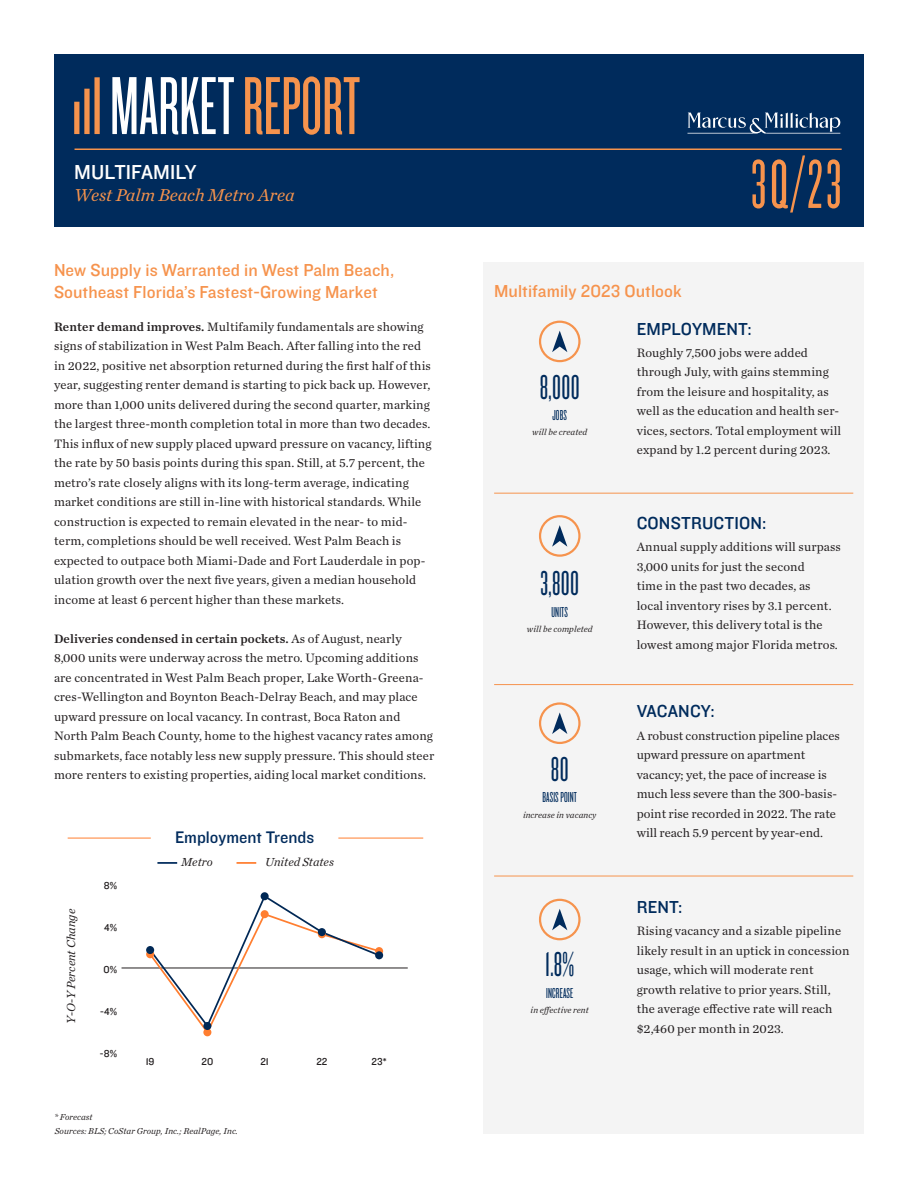
<style>
.page{position:relative;width:918px;height:1188px;background:#fff}
.page>*{position:absolute;margin:0;border:0;box-sizing:border-box;transform-origin:0 0}
._01_-_Header_-_Title{font:85.5px "Knockout 26 Junior Flywght";color:#fff}
._04_-_Header_-_Quarter{font:72px "Knockout 26 Junior Flywght";color:#f6934d}
._03_-_H3{font:36px "Knockout 26 Junior Flywght";letter-spacing:.01em;color:#002b5c}
._02_-_Header_-_Subtitle{font:21px "Knockout 31 Junior Middlewt";color:#fff}
._02_-_H2{font:18px/22.5px "Knockout 31 Junior Middlewt";letter-spacing:.005em;color:#f6934d}
._04_-_H4{font:18px "Knockout 31 Junior Middlewt";letter-spacing:.01em;color:#002b5c}
._03_-_Header_-_Location{font:italic 18px "Chronicle Text G1";color:#f6934d}
.Graphs{font:17.4px "Knockout 31 Junior Middlewt";color:#002b5c}
._03_-_H3-2{font:15px "Knockout 26 Junior Flywght";letter-spacing:.01em;color:#002b5c}
._05_-_Body{font:12.75px/19.5px "Chronicle Text G1";letter-spacing:.01em;color:#231f20}
.Graphs-2{font:italic 12.15px "Chronicle Text G1";color:#231f20}
.Graphs-3{font:10.5px "Knockout 31 Junior Middlewt";color:#231f20}
._06{font:italic 9px "Chronicle Text G1";letter-spacing:.005em;color:#231f20}
._03_-_H3-3{font:italic 9px "Chronicle Text G1";letter-spacing:.005em;color:#231f20}
.s1{color:#f6934d}
.s2{font-family:"Chronicle Text G1 Semi"}
</style>
<div class="page">
<div style="left:483px;top:262px;width:381px;height:872px;background:#f4f4f4"></div>
<svg style="left:552px;top:712px;width:15px;height:22px"></svg>
<div style="left:539px;top:702px;width:42px;height:42px;border:2px solid #f6934d;border-radius:50%"></div>
<svg style="left:552px;top:525px;width:15px;height:22px"></svg>
<div style="left:539px;top:515px;width:42px;height:42px;border:2px solid #f6934d;border-radius:50%"></div>
<svg style="left:552px;top:909px;width:15px;height:21px"></svg>
<div style="left:539px;top:899px;width:42px;height:41px;border:2px solid #f6934d;border-radius:50%"></div>
<svg style="left:552px;top:331px;width:15px;height:21px"></svg>
<div style="left:539px;top:321px;width:42px;height:41px;border:2px solid #f6934d;border-radius:50%"></div>
<hr style="left:494px;top:684px;width:359px;height:1px;background:#f6934d">
<hr style="left:494px;top:876px;width:359px;height:1px;background:#f6934d">
<hr style="left:494px;top:493px;width:359px;height:1px;background:#f6934d">
<hr style="left:68px;top:838px;width:83px;height:1px;background:#ff7e30">
<hr style="left:338px;top:838px;width:85px;height:1px;background:#ff7e30">
<svg style="left:237px;top:862px;width:19px;height:2px"></svg>
<hr style="left:157px;top:862px;width:20px;height:2px;background:#002b5c">
<hr style="left:122px;top:968px;width:286px;height:1px;background:#231f20">
<svg style="left:149px;top:895px;width:230px;height:139px"></svg>
<div style="left:146px;top:950px;width:8px;height:8px;background:#ff7e30;border-radius:50%"></div>
<div style="left:203px;top:1028px;width:8px;height:8px;background:#ff7e30;border-radius:50%"></div>
<div style="left:261px;top:910px;width:8px;height:8px;background:#ff7e30;border-radius:50%"></div>
<svg style="left:318px;top:930px;width:8px;height:8px"></svg>
<div style="left:375px;top:947px;width:8px;height:8px;background:#ff7e30;border-radius:50%"></div>
<div style="left:146px;top:946px;width:8px;height:8px;background:#002855;border-radius:50%"></div>
<div style="left:203px;top:1022px;width:8px;height:8px;background:#002855;border-radius:50%"></div>
<div style="left:261px;top:892px;width:8px;height:8px;background:#002855;border-radius:50%"></div>
<div style="left:318px;top:928px;width:8px;height:8px;background:#002855;border-radius:50%"></div>
<div style="left:375px;top:951px;width:8px;height:8px;background:#002855;border-radius:50%"></div>
<div style="left:54px;top:54px;width:810px;height:173px;background:#002b5c"></div>
<hr style="left:75px;top:148px;width:767px;height:2px;background:#f6934d">
<svg style="left:687px;top:113px;width:154px;height:21px"></svg>
<div style="left:74px;top:102px;width:5px;height:32px;background:#f6934d"></div>
<div style="left:84px;top:89px;width:6px;height:45px;background:#f6934d"></div>
<div style="left:94px;top:77px;width:6px;height:57px;background:#f6934d"></div>
<p class="_01_-_Header_-_Title" style="left:110px;top:58px;width:252px">MARKET <span class="s1">REPORT</span></p>
<p class="_02_-_Header_-_Subtitle" style="left:74px;top:158px;width:124px">MULTIFAMILY</p>
<p class="_03_-_Header_-_Location" style="left:74px;top:181px;width:222px">West Palm Beach Metro Area</p>
<p class="_02_-_H2" style="left:54px;top:258px;width:342px">New Supply is Warranted in West Palm Beach,<br>Southeast Florida’s Fastest-Growing Market</p>
<p class="_05_-_Body" style="left:54px;top:316px;width:379px"><span class="s2">Renter demand improves.</span> Multifamily fundamentals are showing signs of stabilization in West Palm Beach. After falling into the red in 2022, positive net absorption returned during the first half of this year, suggesting renter demand is starting to pick back up. However, more than 1,000 units delivered during the second quarter, marking the largest three-month completion total in more than two decades.<br>This influx of new supply placed upward pressure on vacancy, lifting the rate by 50 basis points during this span. Still, at 5.7 percent, the metro’s rate closely aligns with its long-term average, indicating market conditions are still in-line with historical standards. While construction is expected to remain elevated in the near- to mid&shy;term, completions should be well received. West Palm Beach is expected to outpace both Miami-Dade and Fort Lauderdale in pop&shy;ulation growth over the next five years, given a median household income at least 6 percent higher than these markets.</p>
<p class="_05_-_Body" style="left:54px;top:628px;width:382px"><span class="s2">Deliveries condensed in certain pockets.</span> As of August, nearly 8,000 units were underway across the metro. Upcoming additions are concentrated in West Palm Beach proper, Lake Worth-Greena&shy;cres-Wellington and Boynton Beach-Delray Beach, and may place upward pressure on local vacancy. In contrast, Boca Raton and North Palm Beach County, home to the highest vacancy rates among submarkets, face notably less new supply pressure. This should steer more renters to existing properties, aiding local market conditions.</p>
<p class="Graphs" style="left:175px;top:826px;width:141px">Employment Trends</p>
<p class="Graphs-2" style="left:62px;top:1024px;width:117px;rotate:-90deg">Y-O-Y Percent Change</p>
<p class="Graphs-3" style="left:104px;top:878px;width:15px">8%</p>
<p class="Graphs-3" style="left:104px;top:920px;width:14px">4%</p>
<p class="Graphs-3" style="left:104px;top:962px;width:15px">0%</p>
<p class="Graphs-3" style="left:100px;top:1005px;width:18px">-4%</p>
<p class="Graphs-3" style="left:100px;top:1047px;width:19px">-8%</p>
<p class="_06" style="left:54px;top:1110px;width:40px">* Forecast</p>
<p class="Graphs-2" style="left:181px;top:853px;width:33px">Metro</p>
<p class="Graphs-2" style="left:265px;top:853px;width:70px">United States</p>
<p class="Graphs-3" style="left:146px;top:1054px;width:10px">19</p>
<p class="Graphs-3" style="left:202px;top:1054px;width:13px">20</p>
<p class="Graphs-3" style="left:260px;top:1054px;width:10px">21</p>
<p class="Graphs-3" style="left:316px;top:1054px;width:13px">22</p>
<p class="Graphs-3" style="left:372px;top:1054px;width:16px">23*</p>
<p class="_06" style="left:55px;top:1124px;width:185px">Sources: BLS; CoStar Group, Inc.; RealPage, Inc.</p>
<p class="_02_-_H2" style="left:494px;top:279px;width:189px">Multifamily 2023 Outlook</p>
<p class="_04_-_Header_-_Quarter" style="left:751px;top:144px;width:92px">3Q/23</p>
<p class="_03_-_H3" style="left:540px;top:367px;width:41px">8,000</p>
<p class="_03_-_H3-2" style="left:552px;top:407px;width:16px">JOBS</p>
<p class="_03_-_H3-3" style="left:532px;top:425px;width:56px">will be created</p>
<p class="_03_-_H3" style="left:540px;top:563px;width:40px">3,800</p>
<p class="_03_-_H3-2" style="left:551px;top:603px;width:18px">UNITS</p>
<p class="_03_-_H3-3" style="left:527px;top:622px;width:67px">will be completed</p>
<p class="_03_-_H3" style="left:551px;top:749px;width:19px">80</p>
<p class="_03_-_H3-2" style="left:542px;top:789px;width:36px">BASIS POINT</p>
<p class="_06" style="left:523px;top:808px;width:75px">increase in vacancy</p>
<p class="_03_-_H3" style="left:545px;top:944px;width:31px">1.8%</p>
<p class="_03_-_H3-2" style="left:546px;top:985px;width:29px">INCREASE</p>
<p class="_03_-_H3-3" style="left:531px;top:1003px;width:60px">in effective rent</p>
<p class="_04_-_H4" style="left:637px;top:317px;width:117px">EMPLOYMENT:</p>
<p class="_05_-_Body" style="left:637px;top:342px;width:206px">Roughly 7,500 jobs were added through July, with gains stemming from the leisure and hospitality, as well as the education and health ser&shy;vices, sectors. Total employment will expand by 1.2 percent during 2023.</p>
<p class="_04_-_H4" style="left:637px;top:511px;width:131px">CONSTRUCTION:</p>
<p class="_05_-_Body" style="left:637px;top:536px;width:206px">Annual supply additions will surpass 3,000 units for just the second<br>time in the past two decades, as<br>local inventory rises by 3.1 percent.<br>However, this delivery total is the lowest among major Florida metros.</p>
<p class="_04_-_H4" style="left:637px;top:699px;width:79px">VACANCY:</p>
<p class="_05_-_Body" style="left:637px;top:725px;width:205px">A robust construction pipeline places upward pressure on apartment vacancy; yet, the pace of increase is much less severe than the 300-basis&shy;point rise recorded in 2022. The rate will reach 5.9 percent by year-end.</p>
<p class="_04_-_H4" style="left:637px;top:895px;width:47px">RENT:</p>
<p class="_05_-_Body" style="left:637px;top:921px;width:214px">Rising vacancy and a sizable pipeline likely result in an uptick in concession usage, which will moderate rent growth relative to prior years. Still, the average effective rate will reach $2,460 per month in 2023.</p>
</div>
